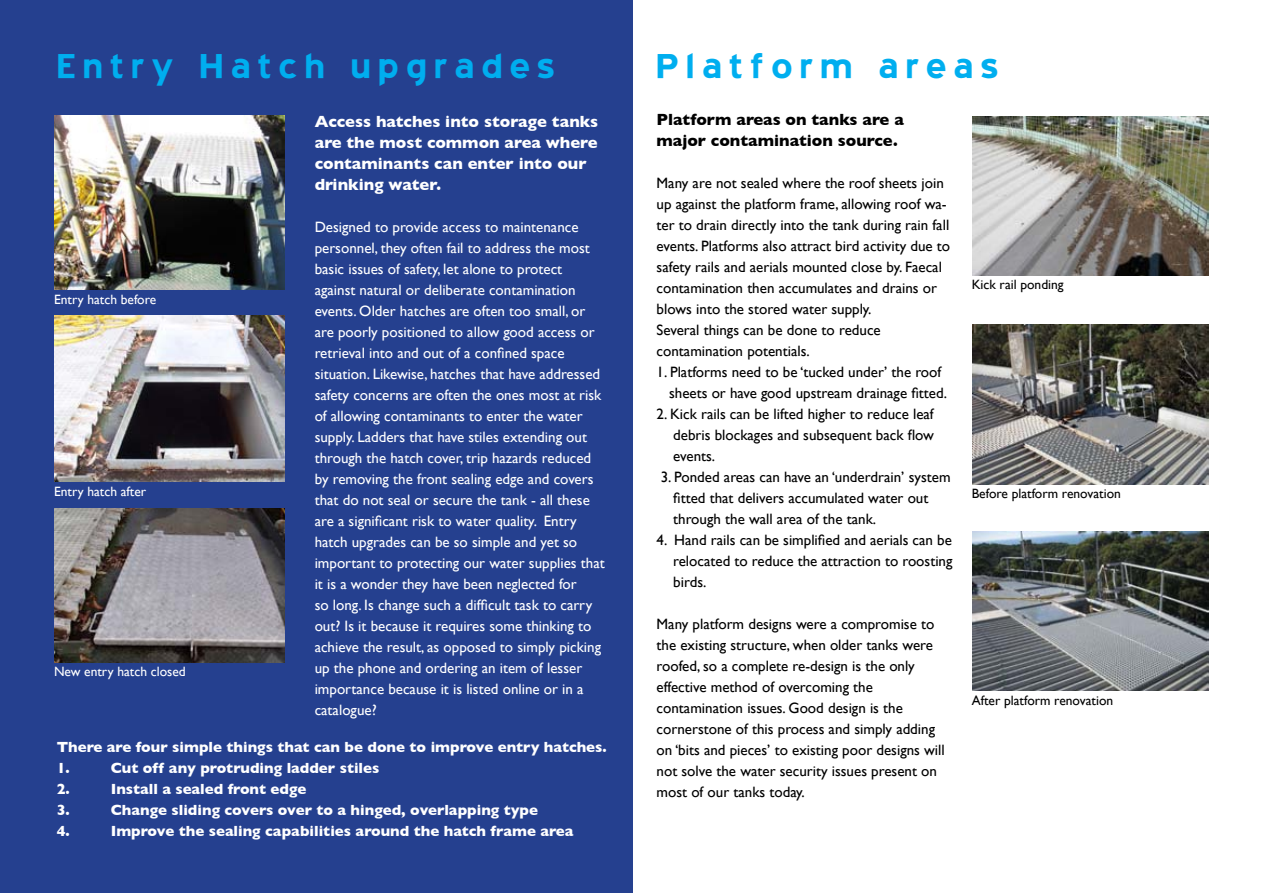
<style>
.page{position:relative;width:1263px;height:893px;background:#fff}
.page>*{position:absolute;margin:0;border:0;box-sizing:border-box;transform-origin:0 0}
.t1{font:700 42px "Blue Highway";letter-spacing:.1em;color:#00aeef}
.t2{font:700 16.5px/21px "Gill Sans";color:#fff}
.t3{font:700 16.5px/21px "Gill Sans";color:#000}
.t4{font:15px/21px "Gill Sans";color:#000}
.t5{font:15px/21px "Gill Sans";color:#fff}
.t6{font:700 15px/21px "Gill Sans";color:#fff}
.t7{font:13.5px "Gill Sans";color:#000}
.t8{font:13.5px "Gill Sans";color:#fff}
</style>
<div class="page">
<div style="left:0;top:0;width:632px;height:893px;background:#25408f"></div>
<img style="left:54px;top:315px;width:231px;height:166px">
<img style="left:54px;top:508px;width:231px;height:154px">
<img style="left:54px;top:115px;width:231px;height:174px">
<img style="left:973px;top:116px;width:236px;height:160px">
<img style="left:973px;top:531px;width:236px;height:160px">
<img style="left:973px;top:325px;width:236px;height:159px">
<h1 class="t1" style="left:55px;top:45px;width:502px">Entry Hatch upgrades</h1>
<h1 class="t1" style="left:654px;top:45px;width:347px">Platform areas</h1>
<p class="t2" style="left:315px;top:111px;width:285px">Access hatches into storage tanks are the most common area where contaminants can enter into our drinking water.</p>
<p class="t5" style="left:315px;top:216px;width:292px">Designed to provide access to maintenance personnel, they often fail to address the most basic issues of safety, let alone to protect against natural or deliberate contamination events. Older hatches are often too small, or are poorly positioned to allow good access or retrieval into and out of a confined space situation. Likewise, hatches that have addressed safety concerns are often the ones most at risk of allowing contaminants to enter the water supply. Ladders that have stiles extending out through the hatch cover, trip hazards reduced by removing the front sealing edge and covers that do not seal or secure the tank - all these are a significant risk to water quality. Entry hatch upgrades can be so simple and yet so important to protecting our water supplies that it is a wonder they have been neglected for<br>so long. Is change such a difficult task to carry out? Is it because it requires some thinking to achieve the result, as opposed to simply picking up the phone and ordering an item of lesser importance because it is listed online or in a catalogue?</p>
<p class="t3" style="left:657px;top:108px;width:249px">Platform areas on tanks are a major contamination source.</p>
<p class="t4" style="left:657px;top:172px;width:295px">Many are not sealed where the roof sheets join up against the platform frame, allowing roof wa&shy;ter to drain directly into the tank during rain fall events. Platforms also attract bird activity due to safety rails and aerials mounted close by. Faecal contamination then accumulates and drains or blows into the stored water supply.<br>Several things can be done to reduce contamination potentials.</p>
<p class="t4" style="left:669px;top:361px;width:279px;text-indent:-12px">1. Platforms need to be ‘tucked under’ the roof sheets or have good upstream drainage fitted.</p>
<p class="t4" style="left:673px;top:403px;width:262px;text-align:justify;text-indent:-17px">2. Kick rails can be lifted higher to reduce leaf debris blockages and subsequent back flow events.</p>
<p class="t4" style="left:673px;top:466px;width:279px;text-indent:-12px">3. Ponded areas can have an ‘underdrain’ system fitted that delivers accumulated water out through the wall area of the tank.</p>
<p class="t4" style="left:673px;top:529px;width:281px;text-align:justify;text-indent:-17px">4. Hand rails can be simplified and aerials can be relocated to reduce the attraction to roosting birds.</p>
<p class="t4" style="left:657px;top:613px;width:290px">Many platform designs were a compromise to the existing structure, when older tanks were roofed, so a complete re-design is the only effective method of overcoming the contamination issues. Good design is the cornerstone of this process and simply adding on ‘bits and pieces’ to existing poor designs will not solve the water security issues present on most of our tanks today.</p>
<p class="t7" style="left:972px;top:277px;width:94px">Kick rail ponding</p>
<p class="t8" style="left:54px;top:292px;width:104px">Entry hatch before</p>
<p class="t8" style="left:54px;top:483px;width:94px">Entry hatch after</p>
<p class="t7" style="left:972px;top:486px;width:151px">Before platform renovation</p>
<p class="t8" style="left:54px;top:664px;width:133px">New entry hatch closed</p>
<p class="t7" style="left:972px;top:692px;width:143px">After platform renovation</p>
<p class="t6" style="left:57px;top:736px;width:551px">There are four simple things that can be done to improve entry hatches.<br>1.</p>
<p class="t6" style="left:111px;top:757px;width:270px">Cut off any protruding ladder stiles</p>
<p class="t6" style="left:57px;top:778px;width:15px">2.</p>
<p class="t6" style="left:111px;top:778px;width:197px">Install a sealed front edge</p>
<p class="t6" style="left:57px;top:799px;width:15px">3.</p>
<p class="t6" style="left:111px;top:799px;width:429px">Change sliding covers over to a hinged, overlapping type</p>
<p class="t6" style="left:57px;top:820px;width:15px">4.</p>
<p class="t6" style="left:111px;top:820px;width:464px">Improve the sealing capabilities around the hatch frame area</p>
</div>
